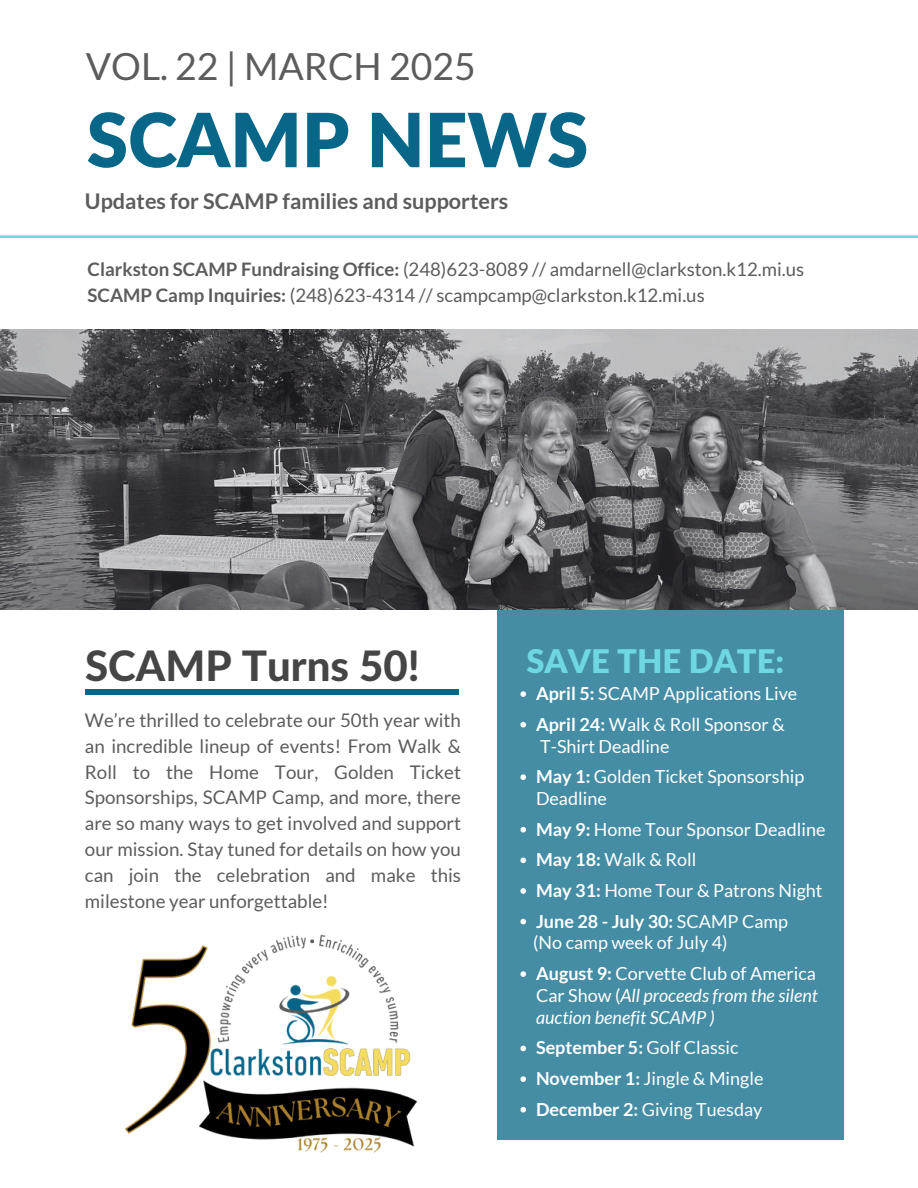
<style>
.page{position:relative;width:918px;height:1188px;background:#fff}
.page>*{position:absolute;margin:0;border:0;box-sizing:border-box;transform-origin:0 0}
.t1{font:900 74.7px "Lato Latin";color:#086788}
.t2{font:800 42px "Lato Latin";color:#454545}
.t3{font:37.35px "Lato";color:#5c5c5c}
.t4{font:900 32.7px "Lato Latin";color:#6ed7e3}
.t5{font:700 21.6px "Lato";color:#5c5c5c}
.t6{font:18.75px/25.8px "Lato";color:#5c5c5c;text-align:justify}
.t7{font:18.6px "Lato";color:#5c5c5c}
.t8{font:18px/21.9px "Lato";color:#fff}
.t9{font:italic 18px/21.9px "Lato";color:#fff;text-align:justify}
.t10{font:700 18px "Lato";color:#fff}
.s1{font-weight:700}
.s2{font-weight:400}
.s3{font-weight:700;font-style:normal}
.s4{font-style:normal}
</style>
<div class="page">
<svg style="left:0;top:235px;width:918px;height:3px;background:#83dce7"></svg>
<img style="left:0;top:329px;width:918px;height:281px">
<div style="left:85px;top:690px;width:374px;height:5px;background:#086788"></div>
<div style="left:497px;top:610px;width:347px;height:530px;background:#458da5"></div>
<img style="left:125px;top:934px;width:293px;height:219px">
<svg style="left:520px;top:691px;width:6px;height:6px"></svg>
<svg style="left:520px;top:722px;width:6px;height:6px"></svg>
<svg style="left:520px;top:774px;width:6px;height:6px"></svg>
<svg style="left:520px;top:827px;width:6px;height:6px"></svg>
<svg style="left:520px;top:858px;width:6px;height:5px"></svg>
<svg style="left:520px;top:888px;width:6px;height:6px"></svg>
<svg style="left:520px;top:919px;width:6px;height:5px"></svg>
<svg style="left:520px;top:971px;width:6px;height:6px"></svg>
<svg style="left:520px;top:1046px;width:6px;height:5px"></svg>
<svg style="left:520px;top:1076px;width:6px;height:6px"></svg>
<svg style="left:520px;top:1107px;width:6px;height:6px"></svg>
<p class="t3" style="left:86px;top:44px;width:391px">VOL. 22 | MARCH 2025</p>
<h1 class="t1" style="left:87px;top:107px;width:503px">SCAMP NEWS</h1>
<h5 class="t5" style="left:85px;top:187px;width:425px">Updates for SCAMP families and supporters</h5>
<p class="t7" style="left:88px;top:258px;width:718px"><span class="s1">Clarkston SCAMP Fundraising Office:</span> (248)623-8089 // amdarnell@clarkston.k12.mi.us</p>
<p class="t7" style="left:88px;top:283px;width:619px"><span class="s1">SCAMP Camp Inquiries:</span> (248)623-4314 // scampcamp@clarkston.k12.mi.us</p>
<h3 class="t2" style="left:85px;top:647px;width:336px">SCAMP Turns 50!</h3>
<p class="t6" style="left:85px;top:707px;width:378px">We’re thrilled to celebrate our 50th year with an incredible lineup of events! From Walk &amp; Roll to the Home Tour, Golden Ticket Sponsorships, SCAMP Camp, and more, there are so many ways to get involved and support our mission. Stay tuned for details on how you can join the celebration and make this milestone year unforgettable!</p>
<p class="t4" style="left:526px;top:647px;width:259px">SAVE THE DATE:</p>
<h2 class="t8" style="left:536px;top:682px;width:263px"><span class="s1">April 5:</span> SCAMP Applications Live</h2>
<p class="t8" style="left:536px;top:713px;width:250px"><span class="s1">April 24:</span> Walk &amp; Roll Sponsor &amp;</p>
<p class="t8" style="left:540px;top:735px;width:131px">T-Shirt Deadline</p>
<p class="t8" style="left:536px;top:765px;width:270px"><span class="s1">May 1:</span> Golden Ticket Sponsorship<br>Deadline</p>
<h4 class="t8" style="left:536px;top:818px;width:291px"><span class="s1">May 9:</span> Home Tour Sponsor Deadline</h4>
<p class="t8" style="left:536px;top:848px;width:162px"><span class="s1">May 18:</span> Walk &amp; Roll</p>
<p class="t8" style="left:536px;top:879px;width:288px"><span class="s1">May 31:</span> Home Tour &amp; Patrons Night</p>
<p class="t10" style="left:536px;top:910px;width:254px">June 28 - July 30: <span class="s2">SCAMP Camp</span></p>
<p class="t8" style="left:533px;top:931px;width:196px">(No camp week of July 4)</p>
<p class="t9" style="left:536px;top:962px;width:283px"><span class="s3">August 9:</span> <span class="s4">Corvette Club of America Car Show (</span>All proceeds from the silent auction benefit SCAMP )</p>
<p class="t10" style="left:536px;top:1037px;width:204px">September 5: <span class="s2">Golf Classic</span></p>
<p class="t8" style="left:536px;top:1067px;width:229px"><span class="s1">November 1:</span> Jingle &amp; Mingle</p>
<p class="t8" style="left:536px;top:1098px;width:228px"><span class="s1">December 2:</span> Giving Tuesday</p>
</div>
